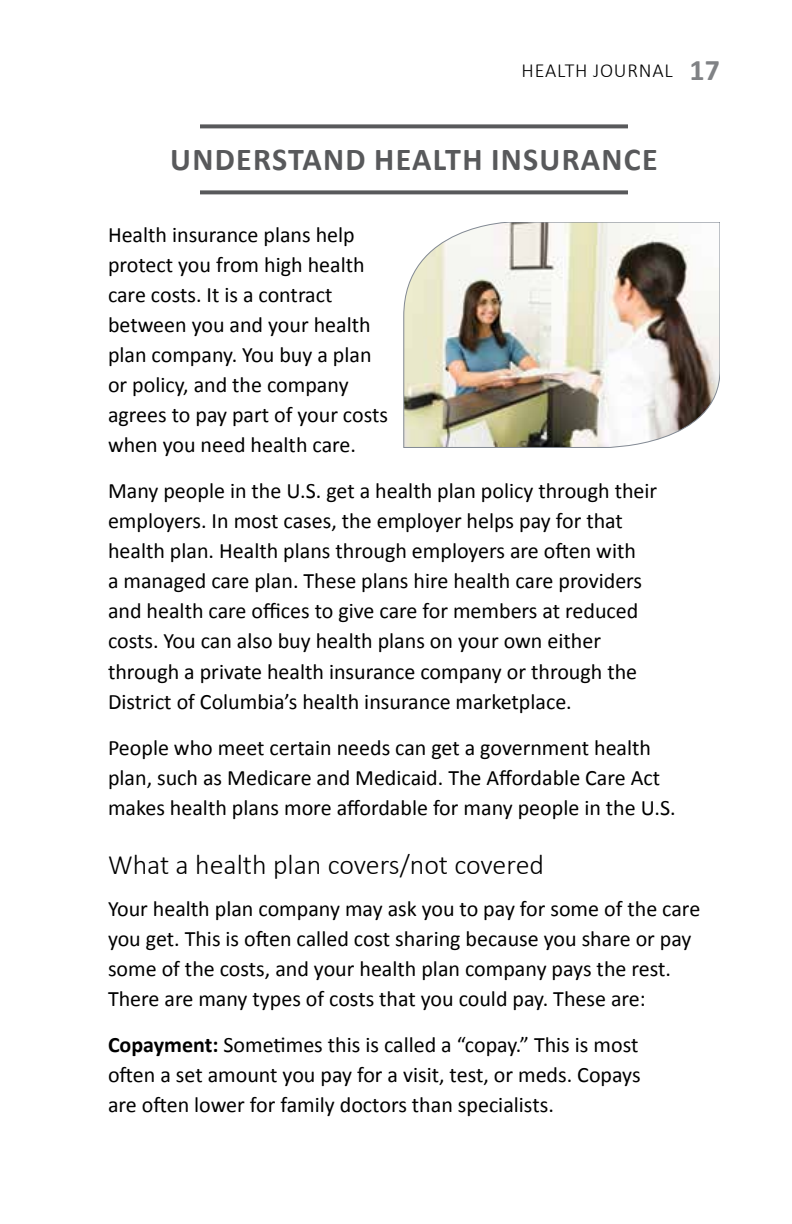
<style>
.page{position:relative;width:792px;height:1224px;background:#fff}
.page>*{position:absolute;margin:0;border:0;box-sizing:border-box;transform-origin:0 0}
.t1{font:700 32px "Calibri";letter-spacing:.04em;color:#58595b}
.t2{font:300 28px "Calibri";color:#000}
.t3{font:22px/30px "Calibri";color:#000}
.t4{font:300 20px "Calibri";letter-spacing:.04em;color:#000}
.s1{font-weight:700;font-size:30px;color:#808285}
.s2{font-weight:700}
</style>
<div class="page">
<svg style="left:200px;top:124px;width:428px;height:4px;background:#68696b"></svg>
<svg style="left:200px;top:190px;width:428px;height:4px;background:#68696b"></svg>
<img style="left:404px;top:222px;width:316px;height:225px">
<p class="t4" style="left:522px;top:58px;width:200px">HEALTH JOURNAL <span class="s1">17</span></p>
<h1 class="t1" style="left:170px;top:137px;width:489px">UNDERSTAND HEALTH INSURANCE</h1>
<p class="t3" style="left:108px;top:219px;width:282px">Health insurance plans help protect you from high health care costs. It is a contract between you and your health plan company. You buy a plan or policy, and the company agrees to pay part of your costs when you need health care.</p>
<p class="t3" style="left:108px;top:476px;width:551px">Many people in the U.S. get a health plan policy through their employers. In most cases, the employer helps pay for that health plan. Health plans through employers are often with<br>a managed care plan. These plans hire health care providers and health care offices to give care for members at reduced costs. You can also buy health plans on your own either through a private health insurance company or through the District of Columbia’s health insurance marketplace.</p>
<p class="t3" style="left:108px;top:732px;width:569px">People who meet certain needs can get a government health plan, such as Medicare and Medicaid. The Affordable Care Act makes health plans more affordable for many people in the U.S.</p>
<p class="t2" style="left:108px;top:848px;width:438px">What a health plan covers/not covered</p>
<p class="t3" style="left:108px;top:893px;width:594px">Your health plan company may ask you to pay for some of the care you get. This is often called cost sharing because you share or pay some of the costs, and your health plan company pays the rest.<br>There are many types of costs that you could pay. These are:</p>
<p class="t3" style="left:108px;top:1030px;width:534px;text-align:justify"><span class="s2">Copayment:</span> Sometimes this is called a “copay.” This is most often a set amount you pay for a visit, test, or meds. Copays are often lower for family doctors than specialists.</p>
</div>
